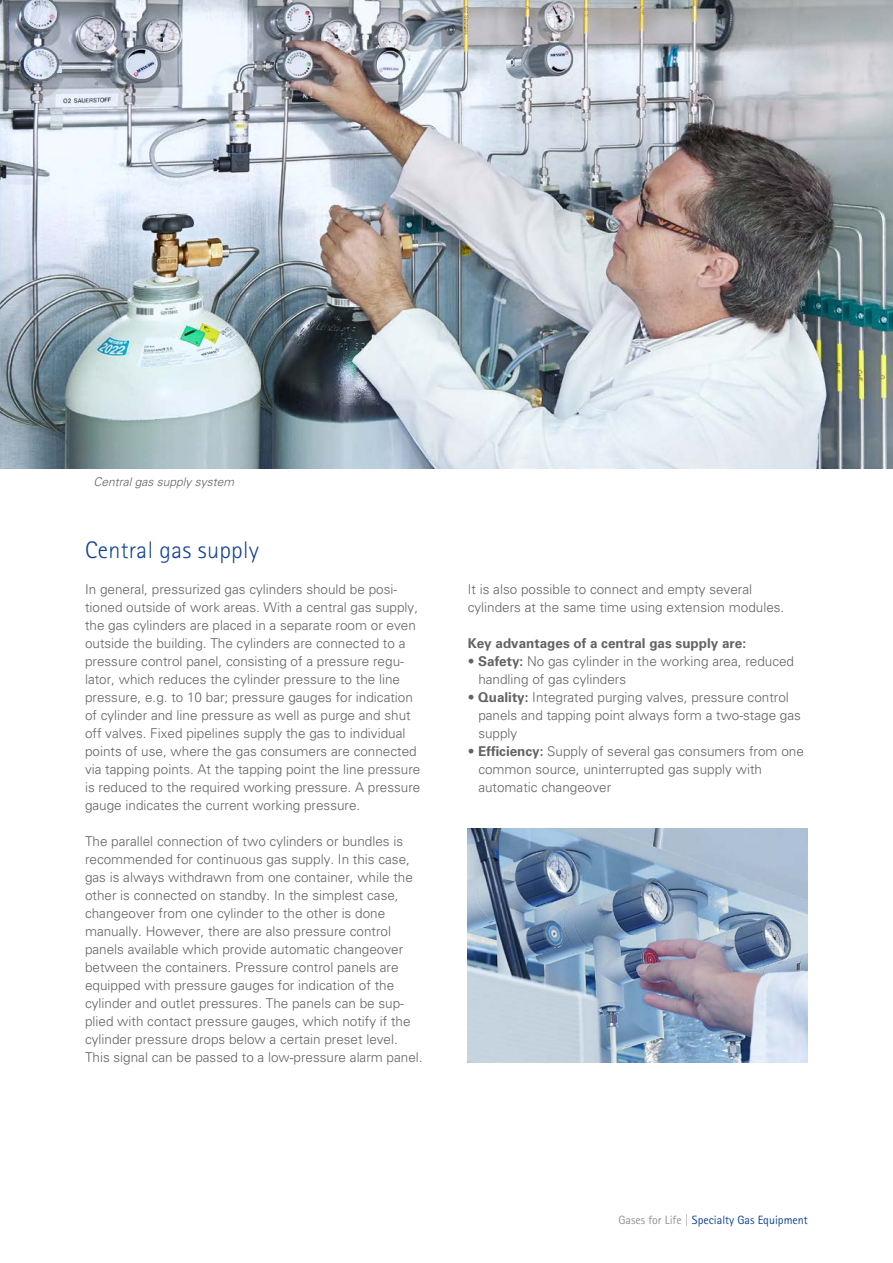
<style>
.page{position:relative;width:893px;height:1263px;background:#fff}
.page>*{position:absolute;margin:0;border:0;box-sizing:border-box;transform-origin:0 0}
.t1{font:300 24px "AT Rotis Sans Serif";letter-spacing:.015em;color:#134395}
.t2{font:300 13.5px/18px "Univers CE";color:#646363}
.t3{font:700 13.5px "Univers CE";color:#646363}
.t4{font:12px "AT Rotis Sans Serif";color:#134395}
.t5{font:italic 300 12px "Univers";color:#646363}
.s1{font-weight:700}
.s2{color:#929292}
</style>
<div class="page">
<img style="left:468px;top:828px;width:340px;height:234px">
<img style="left:0;top:0;width:893px;height:468px">
<p class="t5" style="left:94px;top:475px;width:142px">Central gas supply system</p>
<h1 class="t1" style="left:85px;top:536px;width:176px">Central gas supply</h1>
<p class="t2" style="left:85px;top:580px;width:337px">In general, pressurized gas cylinders should be posi&shy;tioned outside of work areas. With a central gas supply, the gas cylinders are placed in a separate room or even outside the building. The cylinders are connected to a pressure control panel, consisting of a pressure regu&shy;lator, which reduces the cylinder pressure to the line pressure, e.g. to 10 bar; pressure gauges for indication of cylinder and line pressure as well as purge and shut off valves. Fixed pipelines supply the gas to individual points of use, where the gas consumers are connected via tapping points. At the tapping point the line pressure is reduced to the required working pressure. A pressure gauge indicates the current working pressure.</p>
<p class="t2" style="left:85px;top:832px;width:339px">The parallel connection of two cylinders or bundles is recommended for continuous gas supply. In this case, gas is always withdrawn from one container, while the other is connected on standby. In the simplest case, changeover from one cylinder to the other is done manually. However, there are also pressure control panels available which provide automatic changeover between the containers. Pressure control panels are equipped with pressure gauges for indication of the cylinder and outlet pressures. The panels can be sup&shy;plied with contact pressure gauges, which notify if the cylinder pressure drops below a certain preset level.<br>This signal can be passed to a low-pressure alarm panel.</p>
<p class="t2" style="left:468px;top:580px;width:318px">It is also possible to connect and empty several cylinders at the same time using extension modules.</p>
<p class="t3" style="left:468px;top:635px;width:280px">Key advantages of a central gas supply are:</p>
<p class="t2" style="left:478px;top:652px;width:317px;text-indent:-11px">• <span class="s1">Safety:</span> No gas cylinder in the working area, reduced handling of gas cylinders</p>
<p class="t2" style="left:478px;top:688px;width:324px;text-indent:-11px">• <span class="s1">Quality:</span> Integrated purging valves, pressure control panels and tapping point always form a two-stage gas supply</p>
<p class="t2" style="left:478px;top:742px;width:327px;text-indent:-11px">• <span class="s1">Efficiency:</span> Supply of several gas consumers from one common source, uninterrupted gas supply with automatic changeover</p>
<p class="t4" style="left:618px;top:1213px;width:191px"><span class="s2">Gases for Life |</span> Specialty Gas Equipment</p>
</div>
